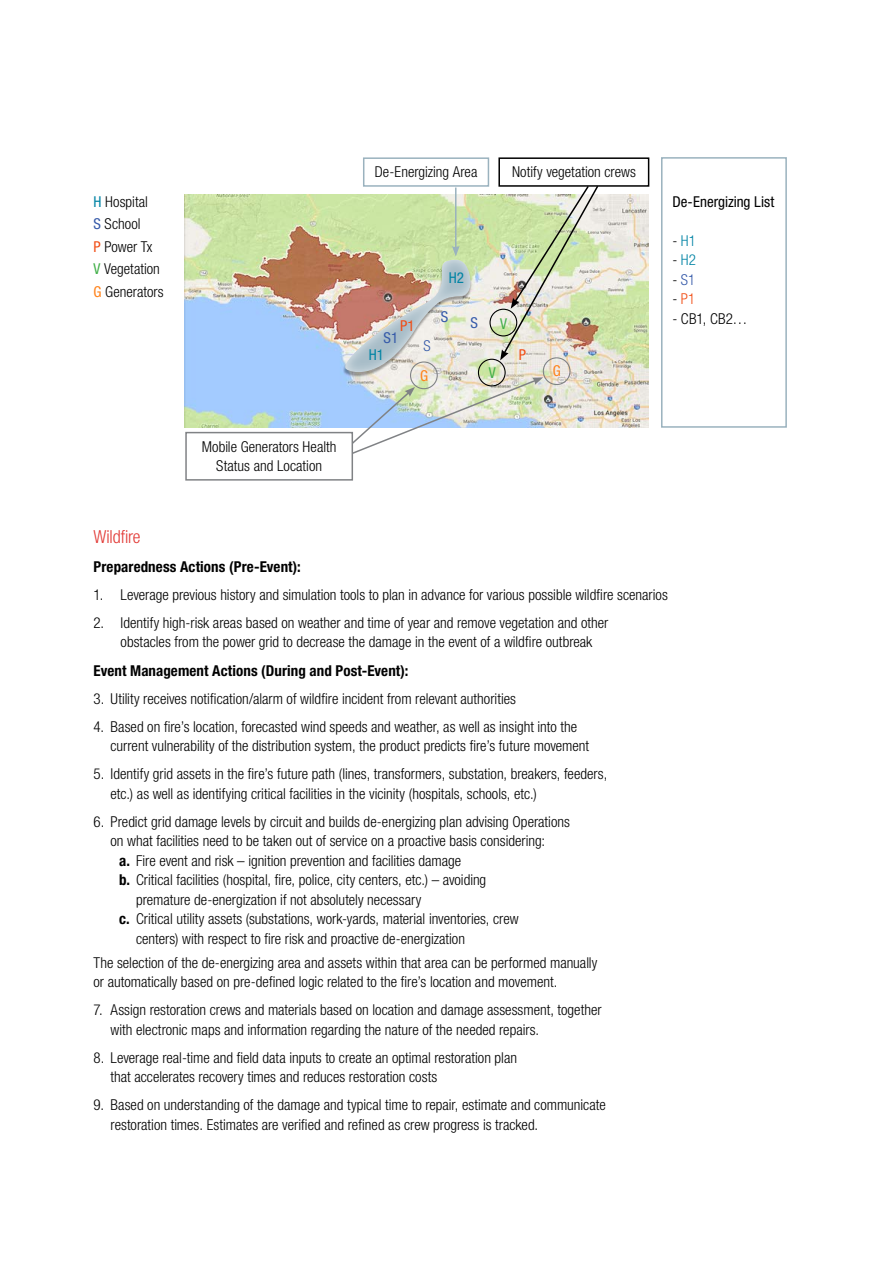
<style>
.page{position:relative;width:893px;height:1263px;background:#fff}
.page>*{position:absolute;margin:0;border:0;box-sizing:border-box;transform-origin:0 0}
.t1{font:300 condensed 18px "Helvetica Neue LT Std";letter-spacing:-.01em;color:#e23b37}
.t2{font:300 condensed 15px/19.5px "Helvetica Neue LT Std";color:#000}
.t3{font:700 condensed 15px "Helvetica Neue LT Std";letter-spacing:.005em;color:#000}
.t4{font:condensed 15px "Helvetica Neue LT Std";color:#000}
.t5{font:300 condensed 15px "Helvetica Neue LT Std";color:#0083a4}
.t6{font:300 condensed 15px "Helvetica Neue LT Std";color:#365aa9}
.t7{font:condensed 15px "Helvetica Neue LT Std";color:#0083a4}
.t8{font:condensed 15px "Helvetica Neue LT Std";color:#365aa9}
.t9{font:300 condensed 15px "Helvetica Neue LT Std";color:#f14c13}
.t10{font:condensed 15px "Helvetica Neue LT Std";color:#f14c13}
.t11{font:condensed 15px "Helvetica Neue LT Std";color:#ff8118}
.t12{font:condensed 15px "Helvetica Neue LT Std";color:#42af49}
.s1{font-weight:400;color:#0083a4}
.s2{font-weight:400;color:#365aa9}
.s3{font-weight:400;color:#f14c13}
.s4{font-weight:400;color:#42af49}
.s5{font-weight:400;color:#ff8118}
.s6{color:#000}
.s7{font-weight:700}
</style>
<div class="page">
<img style="left:184px;top:195px;width:465px;height:232px">
<div style="left:331px;top:248px;width:152px;height:124px;background:#fff;opacity:.75"></div>
<div style="left:363px;top:157px;width:126px;height:30px;border:2px solid #9ab2be"></div>
<div style="left:185px;top:432px;width:168px;height:49px;border:2px solid #808285"></div>
<div style="left:498px;top:157px;width:151px;height:30px;border:2px solid #000"></div>
<img style="left:340px;top:184px;width:260px;height:271px">
<div style="left:489px;top:309px;width:28px;height:27px;border:1px solid #000;border-radius:50%"></div>
<div style="left:478px;top:359px;width:28px;height:27px;border:1px solid #000;border-radius:50%"></div>
<div style="left:410px;top:361px;width:28px;height:28px;border:1px solid #808285;border-radius:50%"></div>
<div style="left:543px;top:357px;width:28px;height:28px;border:1px solid #808285;border-radius:50%"></div>
<div style="left:661px;top:157px;width:126px;height:271px;border:2px solid #9ab2be"></div>
<p class="t2" style="left:375px;top:162px;width:104px">De-Energizing Area</p>
<p class="t2" style="left:512px;top:162px;width:125px">Notify vegetation crews</p>
<p class="t2" style="left:94px;top:190px;width:71px;line-height:22.5px"><span class="s1">H</span> Hospital<br><span class="s2">S</span> School<br><span class="s3">P</span> Power Tx<br><span class="s4">V</span> Vegetation<br><span class="s5">G</span> Generators</p>
<p class="t4" style="left:672px;top:193px;width:103px">De-Energizing List</p>
<p class="t5" style="left:672px;top:232px;width:25px"><span class="s6">-</span> H1</p>
<p class="t5" style="left:672px;top:251px;width:25px"><span class="s6">-</span> H2</p>
<p class="t6" style="left:672px;top:271px;width:25px"><span class="s6">-</span> S1</p>
<p class="t9" style="left:672px;top:290px;width:25px"><span class="s6">-</span> P1</p>
<p class="t2" style="left:672px;top:309px;width:77px">- CB1, CB2…</p>
<p class="t7" style="left:449px;top:269px;width:17px">H2</p>
<p class="t8" style="left:441px;top:308px;width:9px">S</p>
<p class="t8" style="left:471px;top:314px;width:9px">S</p>
<p class="t12" style="left:500px;top:315px;width:8px">V</p>
<p class="t10" style="left:400px;top:317px;width:16px">P1</p>
<p class="t8" style="left:384px;top:329px;width:16px">S1</p>
<p class="t6" style="left:423px;top:337px;width:9px">S</p>
<p class="t11" style="left:420px;top:367px;width:10px">G</p>
<p class="t11" style="left:553px;top:362px;width:10px">G</p>
<p class="t7" style="left:369px;top:346px;width:17px">H1</p>
<p class="t10" style="left:519px;top:346px;width:9px">P</p>
<p class="t12" style="left:489px;top:364px;width:8px">V</p>
<p class="t2" style="left:202px;top:437px;width:136px;text-align:center">Mobile Generators Health<br>Status and Location</p>
<p class="t1" style="left:94px;top:526px;width:48px">Wildfire</p>
<p class="t3" style="left:94px;top:557px;width:209px">Preparedness Actions (Pre-Event):</p>
<p class="t2" style="left:94px;top:584px;width:576px">1. Leverage previous history and simulation tools to plan in advance for various possible wildfire scenarios</p>
<p class="t2" style="left:121px;top:612px;width:489px;text-indent:-27px">2. Identify high-risk areas based on weather and time of year and remove vegetation and other obstacles from the power grid to decrease the damage in the event of a wildfire outbreak</p>
<p class="t3" style="left:94px;top:661px;width:316px">Event Management Actions (During and Post-Event):</p>
<p class="t2" style="left:94px;top:689px;width:424px">3. Utility receives notification/alarm of wildfire incident from relevant authorities</p>
<p class="t2" style="left:111px;top:717px;width:480px;text-indent:-17px">4. Based on fire’s location, forecasted wind speeds and weather, as well as insight into the current vulnerability of the distribution system, the product predicts fire’s future movement</p>
<p class="t2" style="left:111px;top:764px;width:498px;text-indent:-17px">5. Identify grid assets in the fire’s future path (lines, transformers, substation, breakers, feeders, etc.) as well as identifying critical facilities in the vicinity (hospitals, schools, etc.)</p>
<p class="t2" style="left:94px;top:812px;width:478px">6. Predict grid damage levels by circuit and builds de-energizing plan advising Operations</p>
<p class="t2" style="left:111px;top:831px;width:436px">on what facilities need to be taken out of service on a proactive basis considering:</p>
<p class="t2" style="left:119px;top:851px;width:344px"><span class="s7">a.</span> Fire event and risk – ignition prevention and facilities damage</p>
<p class="t2" style="left:119px;top:870px;width:369px"><span class="s7">b.</span> Critical facilities (hospital, fire, police, city centers, etc.) – avoiding</p>
<p class="t2" style="left:136px;top:890px;width:287px">premature de-energization if not absolutely necessary</p>
<p class="t2" style="left:119px;top:909px;width:401px"><span class="s7">c.</span> Critical utility assets (substations, work-yards, material inventories, crew</p>
<p class="t2" style="left:136px;top:929px;width:330px">centers) with respect to fire risk and proactive de-energization</p>
<p class="t2" style="left:94px;top:952px;width:505px">The selection of the de-energizing area and assets within that area can be performed manually or automatically based on pre-defined logic related to the fire’s location and movement.</p>
<p class="t2" style="left:111px;top:1000px;width:492px;text-indent:-17px">7. Assign restoration crews and materials based on location and damage assessment, together with electronic maps and information regarding the nature of the needed repairs.</p>
<p class="t2" style="left:111px;top:1047px;width:408px;text-indent:-17px">8. Leverage real-time and field data inputs to create an optimal restoration plan that accelerates recovery times and reduces restoration costs</p>
<p class="t2" style="left:111px;top:1095px;width:497px;text-indent:-17px">9. Based on understanding of the damage and typical time to repair, estimate and communicate restoration times. Estimates are verified and refined as crew progress is tracked.</p>
</div>
